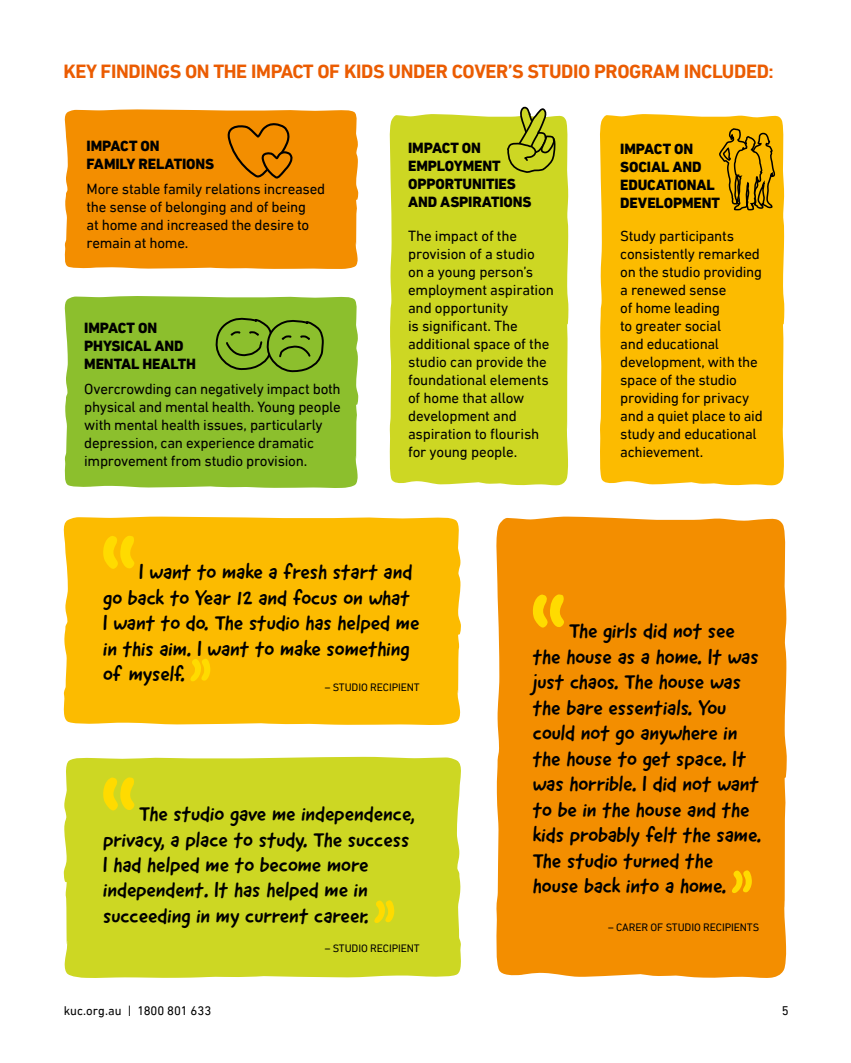
<style>
.page{position:relative;width:851px;height:1063px;background:#fff}
.page>*{position:absolute;margin:0;border:0;box-sizing:border-box;transform-origin:0 0}
.t1{font:21px/25.5px "Good Dog New";color:#000}
.t2{font:700 19.5px "DIN Next LT Pro";letter-spacing:-.02em;color:#eb5c02}
.t3{font:15px/18px "DIN Next LT Pro";letter-spacing:-.015em;color:#000}
.t4{font:800 15px/18px "DIN Next LT Pro";letter-spacing:-.01em;color:#000}
.t5{font:12.75px "DIN Next LT Pro";color:#000}
.t6{font:10.95px "DIN Next LT Pro";letter-spacing:-.01em;color:#000}
</style>
<div class="page">
<div style="left:64px;top:109px;width:294px;height:160px;background:#f38e00"></div>
<svg style="left:225px;top:121px;width:69px;height:59px;background:#d37b00"></svg>
<div style="left:64px;top:296px;width:294px;height:192px;background:#8cbf2d"></div>
<svg style="left:213px;top:318px;width:112px;height:56px;background:#78a426"></svg>
<div style="left:600px;top:114px;width:184px;height:372px;background:#fcbb00"></div>
<svg style="left:717px;top:127px;width:59px;height:104px;background:#d49d00"></svg>
<div style="left:389px;top:114px;width:179px;height:372px;background:#cdd723"></div>
<svg style="left:506px;top:106px;width:50px;height:67px;background:#b1b835"></svg>
<div style="left:63px;top:517px;width:398px;height:208px;background:#fcbb00"></div>
<div style="left:64px;top:757px;width:397px;height:221px;background:#cdd723"></div>
<div style="left:496px;top:516px;width:290px;height:462px;background:#f38e00"></div>
<svg style="left:101px;top:536px;width:35px;height:34px"></svg>
<svg style="left:189px;top:658px;width:21px;height:24px"></svg>
<svg style="left:101px;top:777px;width:35px;height:34px"></svg>
<svg style="left:373px;top:900px;width:21px;height:23px"></svg>
<svg style="left:531px;top:594px;width:34px;height:35px"></svg>
<svg style="left:730px;top:870px;width:22px;height:23px"></svg>
<h2 class="t2" style="left:63px;top:60px;width:711px">KEY FINDINGS ON THE IMPACT OF KIDS UNDER COVER’S STUDIO PROGRAM INCLUDED:</h2>
<p class="t4" style="left:87px;top:137px;width:129px">IMPACT ON<br>FAMILY RELATIONS</p>
<p class="t3" style="left:87px;top:179px;width:240px">More stable family relations increased the sense of belonging and of being<br>at home and increased the desire to remain at home.</p>
<p class="t4" style="left:84px;top:319px;width:113px">IMPACT ON<br>PHYSICAL AND<br>MENTAL HEALTH</p>
<p class="t3" style="left:84px;top:379px;width:258px">Overcrowding can negatively impact both physical and mental health. Young people with mental health issues, particularly depression, can experience dramatic improvement from studio provision.</p>
<p class="t4" style="left:408px;top:139px;width:125px">IMPACT ON<br>EMPLOYMENT<br>OPPORTUNITIES<br>AND ASPIRATIONS</p>
<p class="t3" style="left:408px;top:226px;width:147px">The impact of the provision of a studio on a young person’s employment aspiration and opportunity<br>is significant. The additional space of the studio can provide the foundational elements of home that allow development and aspiration to flourish for young people.</p>
<p class="t4" style="left:620px;top:140px;width:101px">IMPACT ON<br>SOCIAL AND<br>EDUCATIONAL<br>DEVELOPMENT</p>
<p class="t3" style="left:620px;top:226px;width:144px">Study participants consistently remarked on the studio providing a renewed sense<br>of home leading<br>to greater social<br>and educational development, with the space of the studio providing for privacy and a quiet place to aid study and educational achievement.</p>
<h1 class="t1" style="left:103px;top:559px;width:318px;text-indent:36px">I want to make a fresh start and go back to Year 12 and focus on what<br>I want to do. The studio has helped me in this aim. I want to make something of myself.</h1>
<p class="t6" style="left:325px;top:681px;width:97px">– STUDIO RECIPIENT</p>
<h1 class="t1" style="left:103px;top:801px;width:313px;text-indent:36px">The studio gave me independence, privacy, a place to study. The success<br>I had helped me to become more independent. It has helped me in succeeding in my current career.</h1>
<p class="t6" style="left:325px;top:942px;width:97px">– STUDIO RECIPIENT</p>
<p class="t1" style="left:532px;top:618px;width:230px;text-indent:36px">The girls did not see the house as a home. It was just chaos. The house was the bare essentials. You could not go anywhere in the house to get space. It was horrible. I did not want to be in the house and the kids probably felt the same.<br>The studio turned the house back into a home.</p>
<p class="t6" style="left:608px;top:921px;width:153px">– CARER OF STUDIO RECIPIENTS</p>
<p class="t5" style="left:64px;top:1003px;width:149px">kuc.org.au | 1800 801 633</p>
<p class="t5" style="left:781px;top:1003px;width:8px">5</p>
</div>
